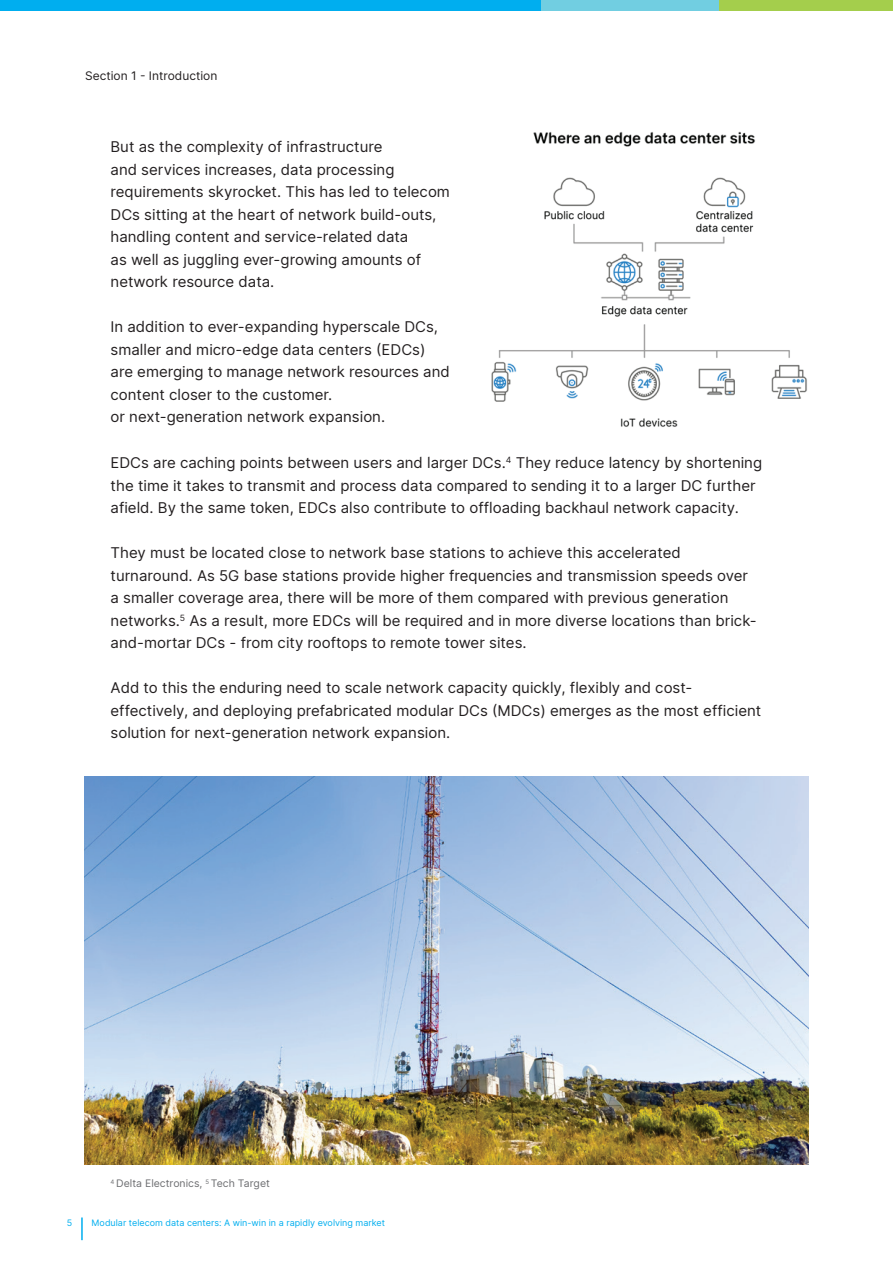
<style>
.page{position:relative;width:893px;height:1263px;background:#fff}
.page>*{position:absolute;margin:0;border:0;box-sizing:border-box;transform-origin:0 0}
.t1{font:15px/22.5px "Delta Sans";color:#231f20}
.t2{font:12px "Delta Sans";color:#231f20}
.t3{font:10.5px "Delta Sans";color:#6c6d70}
.t4{font:9px "Delta Sans";color:#00aeef}
</style>
<div class="page">
<hr style="left:81px;top:1217px;width:2px;height:23px;background:#00aeef">
<div style="left:719px;top:0;width:174px;height:11px;background:#a4ce4c"></div>
<div style="left:541px;top:0;width:178px;height:11px;background:#71cee1"></div>
<div style="left:0;top:0;width:541px;height:11px;background:#00aeef"></div>
<img style="left:85px;top:776px;width:723px;height:389px">
<img style="left:491px;top:131px;width:316px;height:296px">
<p class="t2" style="left:85px;top:67px;width:134px">Section 1 - Introduction</p>
<p class="t1" style="left:111px;top:135px;width:341px">But as the complexity of infrastructure<br>and services increases, data processing requirements skyrocket. This has led to telecom DCs sitting at the heart of network build-outs, handling content and service-related data<br>as well as juggling ever-growing amounts of network resource data.</p>
<p class="t1" style="left:111px;top:315px;width:341px">In addition to ever-expanding hyperscale DCs, smaller and micro-edge data centers (EDCs) are emerging to manage network resources and content closer to the customer.<br>or next-generation network expansion.</p>
<p class="t1" style="left:111px;top:451px;width:653px">EDCs are caching points between users and larger DCs.<sup>4</sup> They reduce latency by shortening the time it takes to transmit and process data compared to sending it to a larger DC further afield. By the same token, EDCs also contribute to offloading backhaul network capacity.</p>
<p class="t1" style="left:111px;top:541px;width:648px">They must be located close to network base stations to achieve this accelerated turnaround. As 5G base stations provide higher frequencies and transmission speeds over a smaller coverage area, there will be more of them compared with previous generation networks.<sup>5</sup> As a result, more EDCs will be required and in more diverse locations than brick&shy;and-mortar DCs - from city rooftops to remote tower sites.</p>
<p class="t1" style="left:111px;top:676px;width:652px">Add to this the enduring need to scale network capacity quickly, flexibly and cost&shy;effectively, and deploying prefabricated modular DCs (MDCs) emerges as the most efficient solution for next-generation network expansion.</p>
<p class="t3" style="left:111px;top:1176px;width:161px"><sup>4</sup> Delta Electronics, <sup>5</sup> Tech Target</p>
<p class="t4" style="left:67px;top:1216px;width:7px">5</p>
<p class="t4" style="left:92px;top:1216px;width:295px">Modular telecom data centers: A win-win in a rapidly evolving market</p>
</div>
